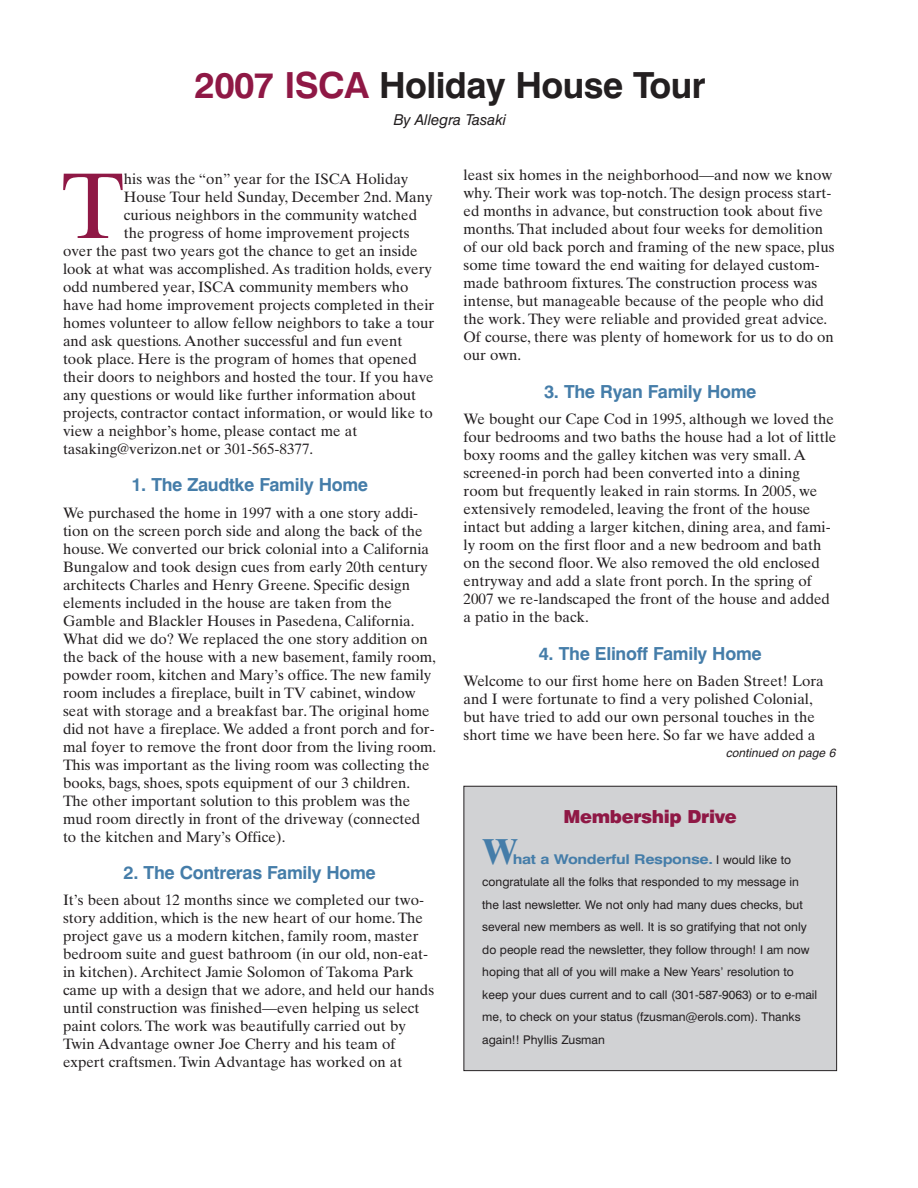
<style>
.page{position:relative;width:918px;height:1188px;background:#fff}
.page>*{position:absolute;margin:0;border:0;box-sizing:border-box;transform-origin:0 0}
.t1{font:93.15px "Times Ten";color:#8f1845}
.t2{font:700 36px "Swiss 721 BT";letter-spacing:-.015em;color:#231f20}
.t3{font:700 36px "Times Ten";color:#457da9}
.t4{font:700 18px "Swiss 721 BT";letter-spacing:-.015em;color:#457da9}
.t5{font:900 18px "Swiss 721 BT";letter-spacing:-.02em;color:#8f1845}
.t6{font:15px/18px "Times Ten";color:#231f20}
.t7{font:italic 15px "Swiss 721 BT";color:#231f20}
.t8{font:700 13.5px "Swiss 721 BT";letter-spacing:-.025em;color:#457da9;scale:1.2 1}
.t9{font:12px/22.5px "Swiss 721 BT";color:#231f20}
.t10{font:italic 12px "Helvetica";color:#231f20}
.s1{color:#8f1845}
.s2{font-weight:400;font-size:12px;color:#231f20}
</style>
<div class="page">
<div style="left:464px;top:787px;width:372px;height:283px;background:#d1d2d4"></div>
<div style="left:464px;top:786px;width:373px;height:285px;border:1px solid #231f20"></div>
<h2 class="t2" style="left:195px;top:72px;width:512px"><span class="s1">2007 ISCA</span> Holiday House Tour</h2>
<p class="t7" style="left:394px;top:114px;width:114px">By Allegra Tasaki</p>
<h1 class="t1" style="left:62px;top:171px;width:64px">T</h1>
<p class="t6" style="left:124px;top:171px;width:286px">his was the “on” year for the ISCA Holiday</p>
<p class="t6" style="left:124px;top:189px;width:310px">House Tour held Sunday, December 2nd. Many</p>
<p class="t6" style="left:124px;top:207px;width:295px">curious neighbors in the community watched</p>
<p class="t6" style="left:124px;top:225px;width:287px">the progress of home improvement projects</p>
<p class="t6" style="left:63px;top:243px;width:356px">over the past two years got the chance to get an inside</p>
<p class="t6" style="left:63px;top:261px;width:371px">look at what was accomplished. As tradition holds, every</p>
<p class="t6" style="left:63px;top:279px;width:347px">odd numbered year, ISCA community members who</p>
<p class="t6" style="left:63px;top:297px;width:373px">have had home improvement projects completed in their</p>
<p class="t6" style="left:63px;top:315px;width:373px">homes volunteer to allow fellow neighbors to take a tour</p>
<p class="t6" style="left:63px;top:333px;width:341px">and ask questions. Another successful and fun event</p>
<p class="t6" style="left:63px;top:351px;width:355px">took place. Here is the program of homes that opened</p>
<p class="t6" style="left:63px;top:369px;width:372px">their doors to neighbors and hosted the tour. If you have</p>
<p class="t6" style="left:63px;top:387px;width:355px">any questions or would like further information about</p>
<p class="t6" style="left:63px;top:405px;width:371px">projects, contractor contact information, or would like to</p>
<p class="t6" style="left:63px;top:423px;width:296px">view a neighbor’s home, please contact me at</p>
<p class="t6" style="left:63px;top:441px;width:252px">tasaking@verizon.net or 301-565-8377.</p>
<p class="t4" style="left:131px;top:479px;width:238px">1. The Zaudtke Family Home</p>
<p class="t6" style="left:63px;top:505px;width:375px">We purchased the home in 1997 with a one story addi&shy;tion on the screen porch side and along the back of the house. We converted our brick colonial into a California Bungalow and took design cues from early 20th century architects Charles and Henry Greene. Specific design elements included in the house are taken from the Gamble and Blackler Houses in Pasedena, California.<br>What did we do? We replaced the one story addition on the back of the house with a new basement, family room, powder room, kitchen and Mary’s office. The new family room includes a fireplace, built in TV cabinet, window seat with storage and a breakfast bar. The original home did not have a fireplace. We added a front porch and for&shy;mal foyer to remove the front door from the living room.<br>This was important as the living room was collecting the books, bags, shoes, spots equipment of our 3 children.<br>The other important solution to this problem was the mud room directly in front of the driveway (connected to the kitchen and Mary’s Office).</p>
<p class="t4" style="left:124px;top:866px;width:254px">2. The Contreras Family Home</p>
<p class="t6" style="left:63px;top:893px;width:373px">It’s been about 12 months since we completed our two&shy;story addition, which is the new heart of our home. The project gave us a modern kitchen, family room, master bedroom suite and guest bathroom (in our old, non-eat&shy;in kitchen). Architect Jamie Solomon of Takoma Park came up with a design that we adore, and held our hands until construction was finished—even helping us select paint colors. The work was beautifully carried out by Twin Advantage owner Joe Cherry and his team of expert craftsmen. Twin Advantage has worked on at</p>
<p class="t6" style="left:464px;top:168px;width:373px">least six homes in the neighborhood—and now we know why. Their work was top-notch. The design process start&shy;ed months in advance, but construction took about five months. That included about four weeks for demolition of our old back porch and framing of the new space, plus some time toward the end waiting for delayed custom&shy;made bathroom fixtures. The construction process was intense, but manageable because of the people who did the work. They were reliable and provided great advice.<br>Of course, there was plenty of homework for us to do on our own.</p>
<p class="t4" style="left:544px;top:385px;width:214px">3. The Ryan Family Home</p>
<p class="t6" style="left:464px;top:412px;width:374px">We bought our Cape Cod in 1995, although we loved the four bedrooms and two baths the house had a lot of little boxy rooms and the galley kitchen was very small. A screened-in porch had been converted into a dining room but frequently leaked in rain storms. In 2005, we extensively remodeled, leaving the front of the house intact but adding a larger kitchen, dining area, and fami&shy;ly room on the first floor and a new bedroom and bath on the second floor. We also removed the old enclosed entryway and add a slate front porch. In the spring of 2007 we re-landscaped the front of the house and added a patio in the back.</p>
<p class="t4" style="left:539px;top:647px;width:225px">4. The Elinoff Family Home</p>
<p class="t6" style="left:464px;top:673px;width:362px">Welcome to our first home here on Baden Street! Lora and I were fortunate to find a very polished Colonial, but have tried to add our own personal touches in the short time we have been here. So far we have added a</p>
<p class="t10" style="left:726px;top:749px;width:111px">continued on page 6</p>
<p class="t5" style="left:564px;top:810px;width:175px">Membership Drive</p>
<h2 class="t3" style="left:482px;top:839px;width:37px">W</h2>
<p class="t8" style="left:513px;top:854px;width:233px">hat a Wonderful Response. <span class="s2">I would like to</span></p>
<p class="t9" style="left:482px;top:872px;width:337px">congratulate all the folks that responded to my message in the last newsletter. We not only had many dues checks, but several new members as well. It is so gratifying that not only do people read the newsletter, they follow through! I am now hoping that all of you will make a New Years’ resolution to keep your dues current and to call (301-587-9063) or to e-mail me, to check on your status (fzusman@erols.com). Thanks again!! Phyllis Zusman</p>
</div>
